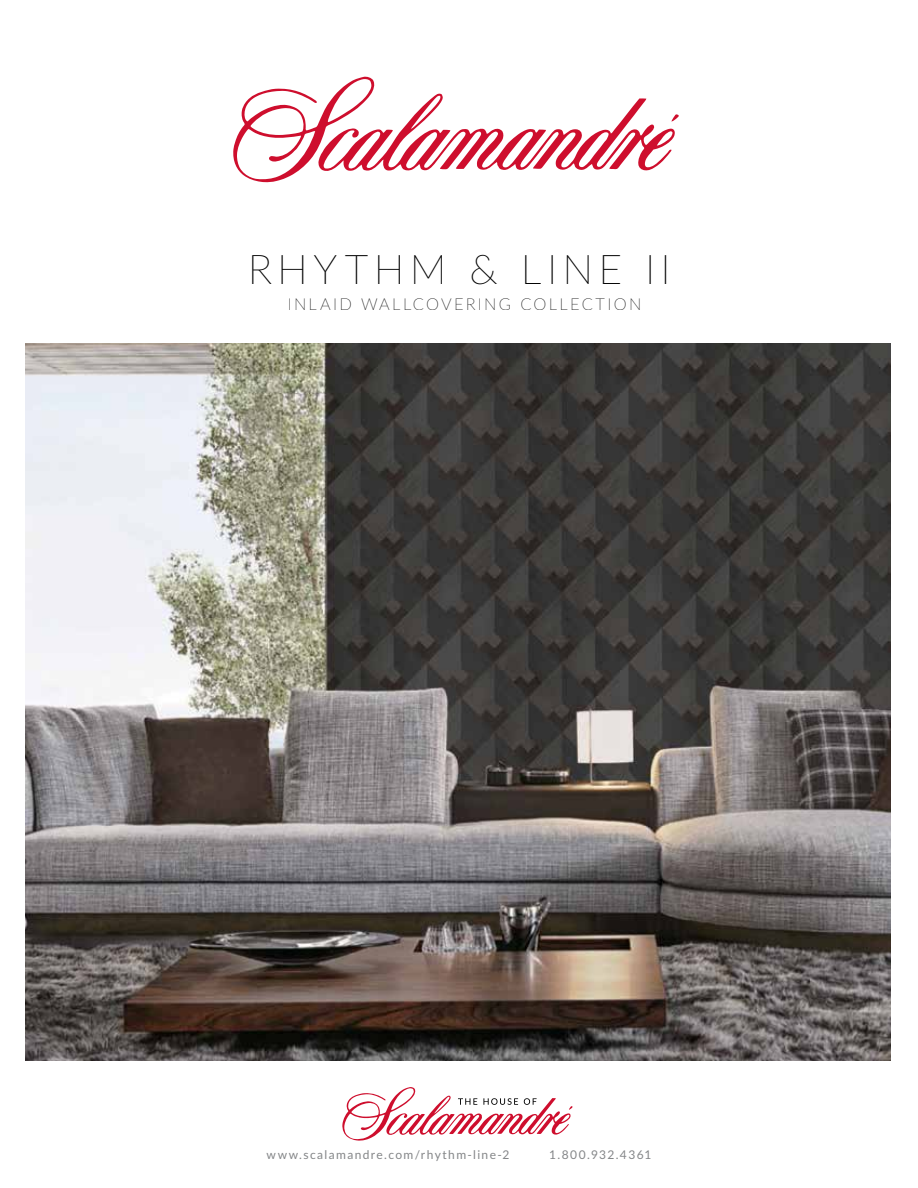
<style>
.page{position:relative;width:918px;height:1188px;background:#fff}
.page>*{position:absolute;margin:0;border:0;box-sizing:border-box;transform-origin:0 0}
.t1{font:100 41.1px "Lato";letter-spacing:.135em;color:#000}
.t2{font:100 16.5px "Lato";letter-spacing:.14em;color:#000}
.t3{font:12px "Lato";letter-spacing:.115em;color:#848688}
</style>
<div class="page">
<svg style="left:233px;top:76px;width:446px;height:107px"></svg>
<img style="left:26px;top:344px;width:865px;height:717px">
<svg style="left:342px;top:1087px;width:231px;height:54px"></svg>
<h1 class="t1" style="left:247px;top:242px;width:425px">RHYTHM &amp; LINE II</h1>
<h2 class="t2" style="left:288px;top:293px;width:355px">INLAID WALLCOVERING COLLECTION</h2>
<p class="t3" style="left:267px;top:1146px;width:244px">www.scalamandre.com/rhythm-line-2</p>
<p class="t3" style="left:549px;top:1146px;width:104px">1.800.932.4361</p>
</div>
